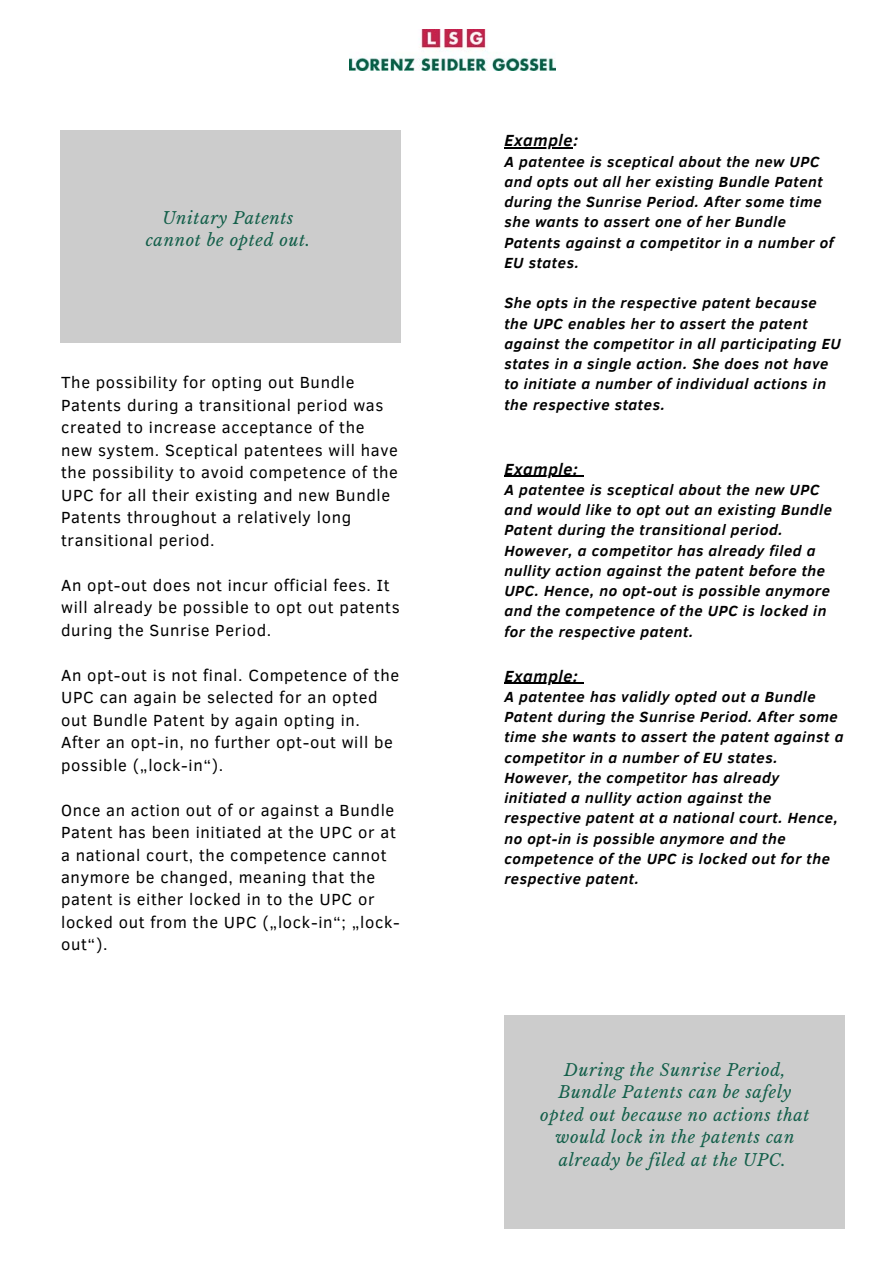
<style>
.page{position:relative;width:893px;height:1264px;background:#fff}
.page>*{position:absolute;margin:0;border:0;box-sizing:border-box;transform-origin:0 0}
.t1{font:16.5px/22.5px "Clear Sans";letter-spacing:.04em;color:#000}
.t2{font:italic 16.5px/22.5px "Libre Baskerville";letter-spacing:.04em;color:#135f4a;text-align:center}
.t3{font:italic 700 16.5px "Clear Sans";letter-spacing:.04em;color:#000}
.t4{font:italic 700 15px/20.2px "Clear Sans";letter-spacing:.04em;color:#000}
</style>
<div class="page">
<hr style="left:504px;top:147px;width:69px;height:2px;background:#000">
<hr style="left:504px;top:476px;width:74px;height:1px;background:#000">
<hr style="left:504px;top:682px;width:74px;height:2px;background:#000">
<img style="left:349px;top:29px;width:206px;height:42px">
<div style="left:504px;top:1015px;width:341px;height:213px;background:#ccc"></div>
<div style="left:60px;top:130px;width:341px;height:212px;background:#ccc"></div>
<p class="t2" style="left:146px;top:207px;width:166px">Unitary Patents cannot be opted out.</p>
<p class="t1" style="left:61px;top:370px;width:338px">The possibility for opting out Bundle Patents during a transitional period was created to increase acceptance of the new system. Sceptical patentees will have the possibility to avoid competence of the UPC for all their existing and new Bundle Patents throughout a relatively long transitional period.</p>
<p class="t1" style="left:61px;top:572px;width:340px">An opt-out does not incur official fees. It will already be possible to opt out patents during the Sunrise Period.</p>
<p class="t1" style="left:61px;top:662px;width:339px">An opt-out is not final. Competence of the UPC can again be selected for an opted out Bundle Patent by again opting in.<br>After an opt-in, no further opt-out will be possible („lock-in“).</p>
<p class="t1" style="left:61px;top:797px;width:340px">Once an action out of or against a Bundle Patent has been initiated at the UPC or at a national court, the competence cannot anymore be changed, meaning that the patent is either locked in to the UPC or locked out from the UPC („lock-in“; „lock&shy;out“).</p>
<p class="t3" style="left:504px;top:129px;width:75px">Example:</p>
<p class="t4" style="left:504px;top:150px;width:331px">A patentee is sceptical about the new UPC and opts out all her existing Bundle Patent during the Sunrise Period. After some time she wants to assert one of her Bundle Patents against a competitor in a number of EU states.</p>
<p class="t4" style="left:504px;top:292px;width:338px">She opts in the respective patent because the UPC enables her to assert the patent against the competitor in all participating EU states in a single action. She does not have to initiate a number of individual actions in the respective states.</p>
<p class="t3" style="left:504px;top:457px;width:75px">Example:</p>
<p class="t4" style="left:504px;top:479px;width:329px">A patentee is sceptical about the new UPC and would like to opt out an existing Bundle Patent during the transitional period.<br>However, a competitor has already filed a nullity action against the patent before the UPC. Hence, no opt-out is possible anymore and the competence of the UPC is locked in for the respective patent.</p>
<p class="t3" style="left:504px;top:664px;width:75px">Example:</p>
<p class="t4" style="left:504px;top:685px;width:340px">A patentee has validly opted out a Bundle Patent during the Sunrise Period. After some time she wants to assert the patent against a competitor in a number of EU states.<br>However, the competitor has already initiated a nullity action against the respective patent at a national court. Hence, no opt-in is possible anymore and the competence of the UPC is locked out for the respective patent.</p>
<p class="t2" style="left:540px;top:1058px;width:271px">During the Sunrise Period,<br>Bundle Patents can be safely opted out because no actions that would lock in the patents can already be filed at the UPC.</p>
</div>
